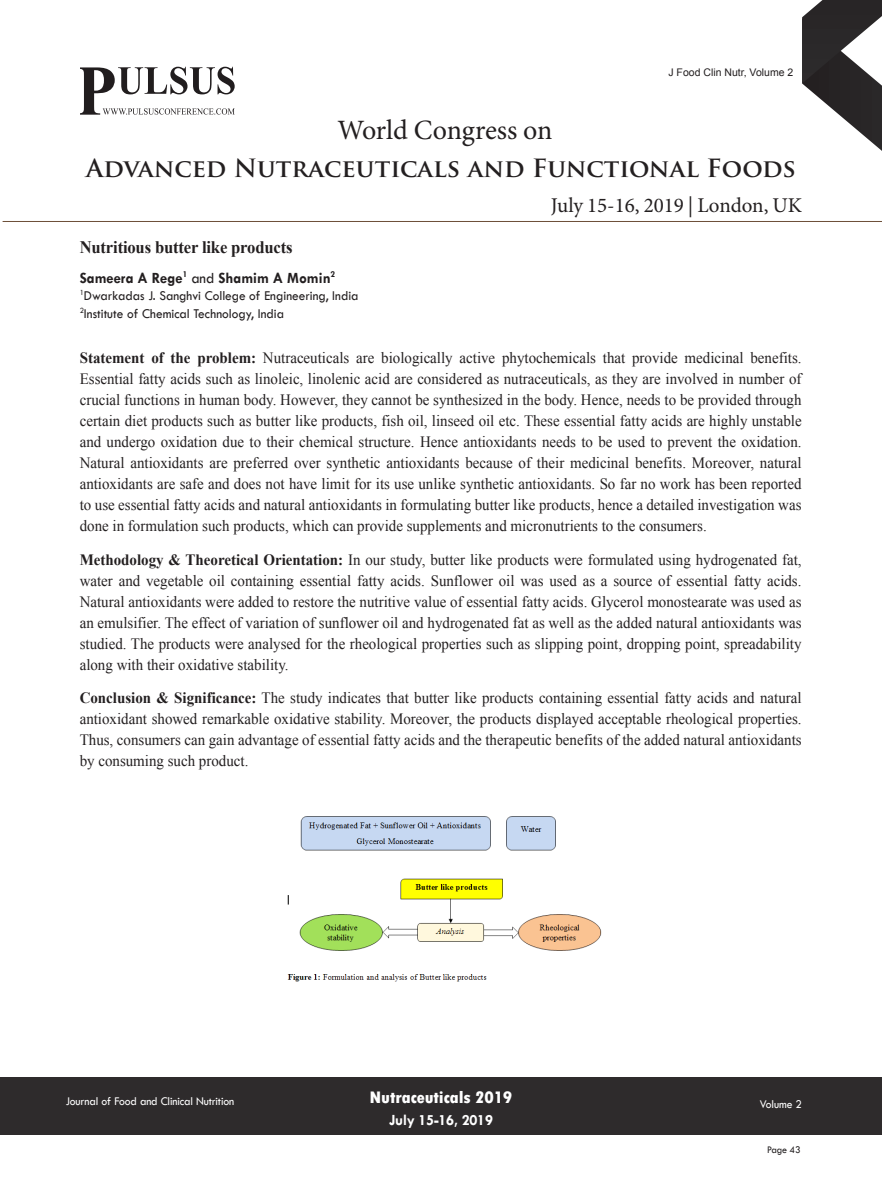
<style>
.page{position:relative;width:882px;height:1197px;background:#fff}
.page>*{position:absolute;margin:0;border:0;box-sizing:border-box;transform-origin:0 0}
.t1{font:28px "Minion Pro";letter-spacing:-.005em;color:#231f20}
.t2{font:700 24.5px "Trajan Pro";color:#231f20}
.t3{font:21px "Minion Pro";color:#231f20}
.t4{font:700 17.5px "Times New Roman";letter-spacing:-.01em;color:#231f20;scale:.95 1}
.t5{font:800 condensed 17.5px "Tw Cen";letter-spacing:-.01em;color:#fff;scale:1.1 1}
.Abstract{font:15.75px/21px "Times New Roman";color:#231f20;text-align:justify;scale:.95 1}
.Name{font:700 15.75px "Tw Cen";color:#231f20;scale:.95 1}
.t6{font:700 15.75px "Tw Cen";letter-spacing:-.01em;color:#fff;scale:.95 1}
.Affiliation{font:14px/17.5px "Tw Cen";color:#231f20;scale:.95 1}
.t7{font:12.25px "Tw Cen";letter-spacing:-.01em;color:#fff;scale:.95 1}
.t8{font:10.5px "Arial";color:#231f20}
.t9{font:10.5px "Tw Cen";letter-spacing:-.02em;color:#231f20;scale:.95 1}
.s1{font-weight:400}
.s2{font-weight:700}
</style>
<div class="page">
<svg style="left:802px;top:0;width:80px;height:151px"></svg>
<div style="left:0;top:1077px;width:882px;height:58px;background:#2e2b2c"></div>
<svg style="left:80px;top:67px;width:155px;height:48px"></svg>
<hr style="left:3px;top:221px;width:879px;height:1px;background:#6d4e38">
<img style="left:287px;top:816px;width:315px;height:166px">
<h1 class="t1" style="left:338px;top:111px;width:216px">World Congress on</h1>
<p class="t8" style="left:668px;top:65px;width:126px">J Food Clin Nutr, Volume 2</p>
<h2 class="t2" style="left:86px;top:153px;width:711px">Advanced Nutraceuticals and Functional Foods</h2>
<h3 class="t3" style="left:551px;top:191px;width:253px">July 15-16, 2019 | London, UK</h3>
<p class="t4" style="left:80px;top:235px;width:226px">Nutritious butter like products</p>
<p class="Name" style="left:80px;top:268px;width:271px">Sameera A Rege<sup>1</sup> <span class="s1">and</span> Shamim A Momin<sup>2</sup></p>
<p class="Affiliation" style="left:80px;top:287px;width:295px"><sup>1</sup>Dwarkadas J. Sanghvi College of Engineering, India<br><sup>2</sup>Institute of Chemical Technology, India</p>
<p class="Abstract" style="left:80px;top:347px;width:761px"><span class="s2">Statement of the problem:</span> Nutraceuticals are biologically active phytochemicals that provide medicinal benefits.<br>Essential fatty acids such as linoleic, linolenic acid are considered as nutraceuticals, as they are involved in number of crucial functions in human body. However, they cannot be synthesized in the body. Hence, needs to be provided through certain diet products such as butter like products, fish oil, linseed oil etc. These essential fatty acids are highly unstable and undergo oxidation due to their chemical structure. Hence antioxidants needs to be used to prevent the oxidation.<br>Natural antioxidants are preferred over synthetic antioxidants because of their medicinal benefits. Moreover, natural antioxidants are safe and does not have limit for its use unlike synthetic antioxidants. So far no work has been reported to use essential fatty acids and natural antioxidants in formulating butter like products, hence a detailed investigation was done in formulation such products, which can provide supplements and micronutrients to the consumers.</p>
<p class="Abstract" style="left:80px;top:549px;width:761px"><span class="s2">Methodology &amp; Theoretical Orientation:</span> In our study, butter like products were formulated using hydrogenated fat, water and vegetable oil containing essential fatty acids. Sunflower oil was used as a source of essential fatty acids.<br>Natural antioxidants were added to restore the nutritive value of essential fatty acids. Glycerol monostearate was used as an emulsifier. The effect of variation of sunflower oil and hydrogenated fat as well as the added natural antioxidants was studied. The products were analysed for the rheological properties such as slipping point, dropping point, spreadability along with their oxidative stability.</p>
<p class="Abstract" style="left:80px;top:687px;width:761px"><span class="s2">Conclusion &amp; Significance:</span> The study indicates that butter like products containing essential fatty acids and natural antioxidant showed remarkable oxidative stability. Moreover, the products displayed acceptable rheological properties.<br>Thus, consumers can gain advantage of essential fatty acids and the therapeutic benefits of the added natural antioxidants by consuming such product.</p>
<p class="t7" style="left:66px;top:1094px;width:179px">Journal of Food and Clinical Nutrition</p>
<p class="t5" style="left:370px;top:1087px;width:131px">Nutraceuticals 2019</p>
<p class="t6" style="left:389px;top:1111px;width:111px">July 15-16, 2019</p>
<p class="t7" style="left:760px;top:1097px;width:46px">Volume 2</p>
<p class="t9" style="left:767px;top:1143px;width:37px">Page 43</p>
</div>
